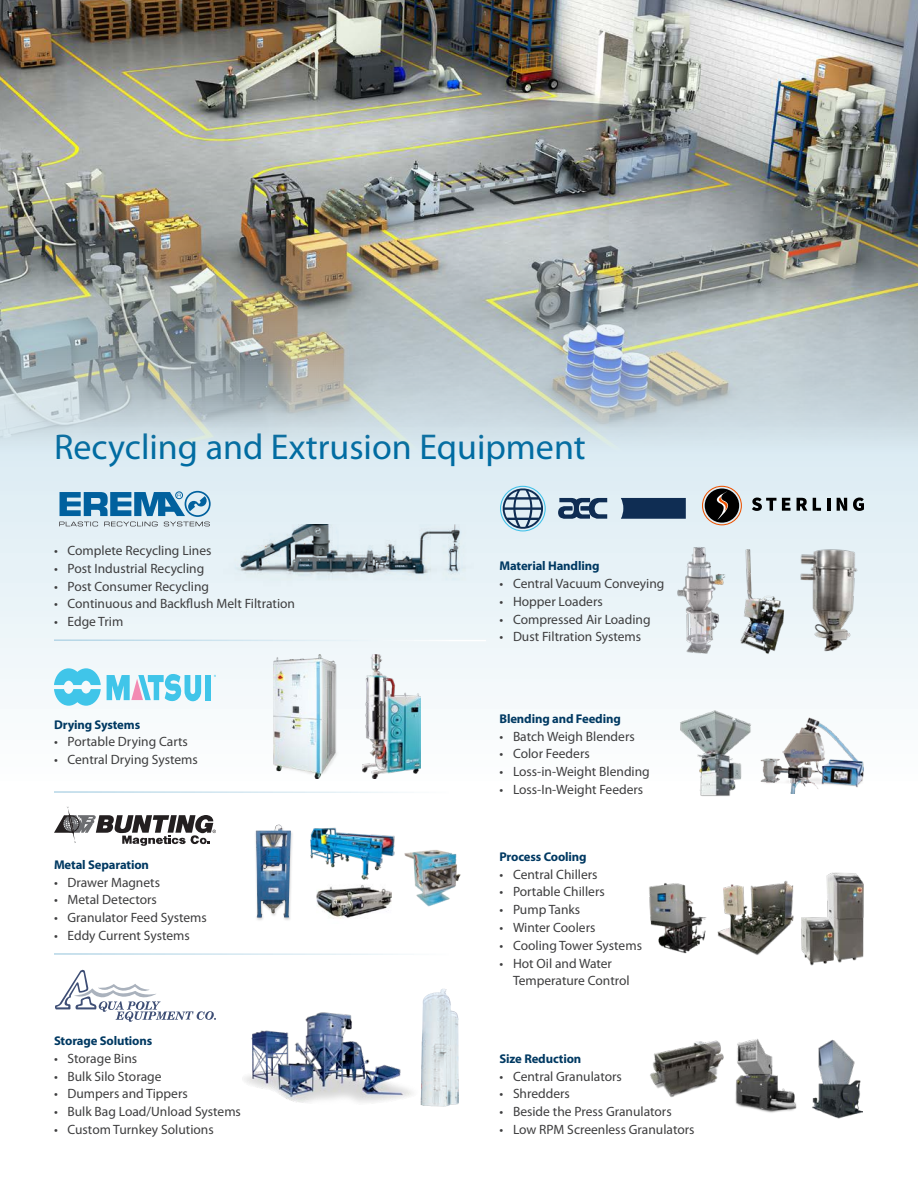
<style>
.page{position:relative;width:918px;height:1188px;background:#fff}
.page>*{position:absolute;margin:0;border:0;box-sizing:border-box;transform-origin:0 0}
.t1{font:36px "Myriad Pro";color:#006ca2}
.t2{font:13.5px/17.9px "Myriad Pro";color:#3e3e3f}
.t3{font:700 12.75px "Myriad Pro";letter-spacing:-.01em;color:#003962}
</style>
<div class="page">
<svg style="left:0;top:546px;width:918px;height:233px"></svg>
<svg style="left:54px;top:639px;width:432px;height:2px"></svg>
<svg style="left:54px;top:791px;width:353px;height:2px"></svg>
<svg style="left:54px;top:953px;width:353px;height:2px"></svg>
<img style="left:0;top:0;width:918px;height:546px">
<img style="left:224px;top:524px;width:249px;height:63px">
<svg style="left:59px;top:491px;width:152px;height:35px;background:#79aac8"></svg>
<svg style="left:54px;top:668px;width:47px;height:38px"></svg>
<svg style="left:107px;top:670px;width:94px;height:34px"></svg>
<div style="left:205px;top:675px;width:6px;height:25px;background:#40c5e9"></div>
<img style="left:273px;top:655px;width:65px;height:123px">
<img style="left:317px;top:885px;width:75px;height:34px">
<img style="left:404px;top:850px;width:57px;height:57px">
<img style="left:310px;top:827px;width:85px;height:53px">
<svg style="left:54px;top:806px;width:162px;height:40px"></svg>
<img style="left:244px;top:1012px;width:177px;height:93px">
<img style="left:421px;top:989px;width:38px;height:118px">
<svg style="left:55px;top:969px;width:161px;height:53px"></svg>
<svg style="left:621px;top:498px;width:65px;height:21px"></svg>
<svg style="left:500px;top:486px;width:46px;height:45px;background:#9ab4c6"></svg>
<svg style="left:558px;top:498px;width:49px;height:21px"></svg>
<svg style="left:702px;top:486px;width:40px;height:39px;background:#6b605a"></svg>
<svg style="left:837px;top:498px;width:10px;height:13px"></svg>
<svg style="left:853px;top:498px;width:11px;height:13px"></svg>
<svg style="left:752px;top:498px;width:24px;height:13px"></svg>
<svg style="left:782px;top:498px;width:9px;height:13px"></svg>
<svg style="left:797px;top:498px;width:10px;height:13px"></svg>
<svg style="left:813px;top:498px;width:8px;height:13px"></svg>
<svg style="left:827px;top:498px;width:3px;height:13px"></svg>
<img style="left:735px;top:548px;width:54px;height:106px">
<img style="left:676px;top:546px;width:52px;height:110px">
<img style="left:796px;top:548px;width:67px;height:106px">
<img style="left:678px;top:709px;width:77px;height:87px">
<img style="left:758px;top:717px;width:106px;height:77px">
<img style="left:649px;top:883px;width:58px;height:71px">
<img style="left:717px;top:881px;width:77px;height:74px">
<img style="left:801px;top:872px;width:63px;height:93px">
<img style="left:650px;top:1040px;width:74px;height:57px">
<img style="left:812px;top:1039px;width:51px;height:80px">
<img style="left:735px;top:1039px;width:62px;height:74px">
<div style="left:254px;top:824px;width:40px;height:98px;background:#231f20;opacity:.2"></div>
<img style="left:256px;top:824px;width:35px;height:94px">
<img style="left:363px;top:655px;width:58px;height:123px">
<h1 class="t1" style="left:54px;top:427px;width:533px">Recycling and Extrusion Equipment</h1>
<p class="t2" style="left:54px;top:542px;width:159px">• Complete Recycling Lines</p>
<p class="t2" style="left:54px;top:560px;width:152px">• Post Industrial Recycling</p>
<p class="t2" style="left:54px;top:577px;width:157px">• Post Consumer Recycling</p>
<p class="t2" style="left:54px;top:595px;width:243px">• Continuous and Backflush Melt Filtration</p>
<p class="t2" style="left:54px;top:613px;width:71px">• Edge Trim</p>
<p class="t3" style="left:54px;top:717px;width:88px">Drying Systems</p>
<p class="t2" style="left:54px;top:733px;width:135px">• Portable Drying Carts</p>
<p class="t2" style="left:54px;top:751px;width:145px">• Central Drying Systems</p>
<p class="t3" style="left:54px;top:857px;width:97px">Metal Separation</p>
<p class="t2" style="left:54px;top:873px;width:108px">• Drawer Magnets</p>
<p class="t2" style="left:54px;top:891px;width:104px">• Metal Detectors</p>
<p class="t2" style="left:54px;top:909px;width:154px">• Granulator Feed Systems</p>
<p class="t2" style="left:54px;top:927px;width:137px">• Eddy Current Systems</p>
<p class="t3" style="left:54px;top:1034px;width:100px">Storage Solutions</p>
<p class="t2" style="left:54px;top:1050px;width:85px">• Storage Bins</p>
<p class="t2" style="left:54px;top:1067px;width:109px">• Bulk Silo Storage</p>
<p class="t2" style="left:54px;top:1085px;width:135px">• Dumpers and Tippers</p>
<p class="t2" style="left:54px;top:1103px;width:188px">• Bulk Bag Load/Unload Systems</p>
<p class="t2" style="left:54px;top:1121px;width:161px">• Custom Turnkey Solutions</p>
<p class="t3" style="left:500px;top:559px;width:101px">Material Handling</p>
<p class="t2" style="left:500px;top:575px;width:166px">• Central Vacuum Conveying</p>
<p class="t2" style="left:500px;top:593px;width:105px">• Hopper Loaders</p>
<p class="t2" style="left:500px;top:610px;width:153px">• Compressed Air Loading</p>
<p class="t2" style="left:500px;top:628px;width:143px">• Dust Filtration Systems</p>
<p class="t3" style="left:500px;top:711px;width:123px">Blending and Feeding</p>
<p class="t2" style="left:500px;top:727px;width:137px">• Batch Weigh Blenders</p>
<p class="t2" style="left:500px;top:745px;width:92px">• Color Feeders</p>
<p class="t2" style="left:500px;top:763px;width:152px">• Loss-in-Weight Blending</p>
<p class="t2" style="left:500px;top:781px;width:145px">• Loss-In-Weight Feeders</p>
<p class="t3" style="left:500px;top:849px;width:89px">Process Cooling</p>
<p class="t2" style="left:500px;top:865px;width:100px">• Central Chillers</p>
<p class="t2" style="left:500px;top:883px;width:107px">• Portable Chillers</p>
<p class="t2" style="left:500px;top:901px;width:82px">• Pump Tanks</p>
<p class="t2" style="left:500px;top:919px;width:97px">• Winter Coolers</p>
<p class="t2" style="left:500px;top:937px;width:144px">• Cooling Tower Systems</p>
<p class="t2" style="left:513px;top:954px;width:118px;text-indent:-14px">• Hot Oil and Water<br>Temperature Control</p>
<p class="t3" style="left:500px;top:1051px;width:83px">Size Reduction</p>
<p class="t2" style="left:500px;top:1067px;width:124px">• Central Granulators</p>
<p class="t2" style="left:500px;top:1085px;width:72px">• Shredders</p>
<p class="t2" style="left:500px;top:1103px;width:174px">• Beside the Press Granulators</p>
<p class="t2" style="left:500px;top:1121px;width:197px">• Low RPM Screenless Granulators</p>
</div>
